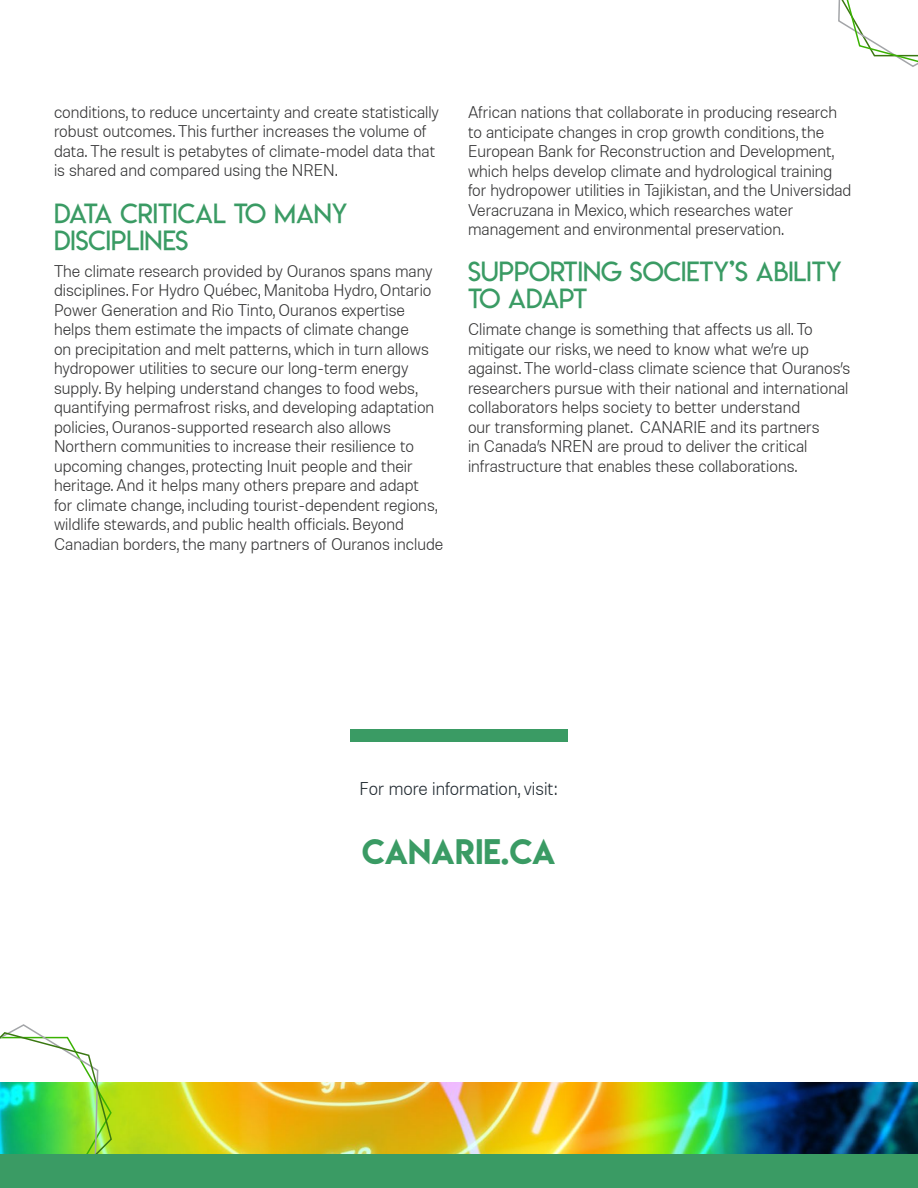
<style>
.page{position:relative;width:918px;height:1188px;background:#fff}
.page>*{position:absolute;margin:0;border:0;box-sizing:border-box;transform-origin:0 0}
.t1{font:31.5px "Lemon Milk";color:#3a9b64}
.t2{font:27px/27px "Lemon Milklight";color:#3a9b64}
.t3{font:300 18px "Molde";color:#212a31}
.t4{font:300 16.5px/19.5px "Molde";color:#333334}
</style>
<div class="page">
<img style="left:113px;top:1082px;width:805px;height:73px">
<svg style="left:838px;top:0;width:80px;height:67px"></svg>
<img style="left:0;top:1024px;width:113px;height:131px">
<div style="left:350px;top:729px;width:218px;height:13px;background:#3a9b64"></div>
<div style="left:0;top:1155px;width:918px;height:33px;background:#3a9b64"></div>
<p class="t4" style="left:54px;top:102px;width:387px">conditions, to reduce uncertainty and create statistically robust outcomes. This further increases the volume of data. The result is petabytes of climate-model data that is shared and compared using the NREN.</p>
<h2 class="t2" style="left:54px;top:200px;width:295px">DATA CRITICAL TO MANY<br>DISCIPLINES</h2>
<p class="t4" style="left:54px;top:261px;width:391px">The climate research provided by Ouranos spans many disciplines. For Hydro Québec, Manitoba Hydro, Ontario Power Generation and Rio Tinto, Ouranos expertise helps them estimate the impacts of climate change<br>on precipitation and melt patterns, which in turn allows hydropower utilities to secure our long-term energy supply. By helping understand changes to food webs, quantifying permafrost risks, and developing adaptation policies, Ouranos-supported research also allows Northern communities to increase their resilience to upcoming changes, protecting Inuit people and their heritage. And it helps many others prepare and adapt<br>for climate change, including tourist-dependent regions, wildlife stewards, and public health officials. Beyond Canadian borders, the many partners of Ouranos include</p>
<p class="t4" style="left:468px;top:102px;width:385px">African nations that collaborate in producing research to anticipate changes in crop growth conditions, the European Bank for Reconstruction and Development, which helps develop climate and hydrological training for hydropower utilities in Tajikistan, and the Universidad Veracruzana in Mexico, which researches water management and environmental preservation.</p>
<h2 class="t2" style="left:468px;top:258px;width:375px">SUPPORTING SOCIETY’S ABILITY<br>TO ADAPT</h2>
<p class="t4" style="left:468px;top:319px;width:384px">Climate change is something that affects us all. To mitigate our risks, we need to know what we’re up against. The world-class climate science that Ouranos’s researchers pursue with their national and international collaborators helps society to better understand<br>our transforming planet. CANARIE and its partners<br>in Canada’s NREN are proud to deliver the critical infrastructure that enables these collaborations.</p>
<p class="t3" style="left:360px;top:778px;width:200px">For more information, visit:</p>
<h1 class="t1" style="left:362px;top:829px;width:195px">CANARIE.CA</h1>
</div>
